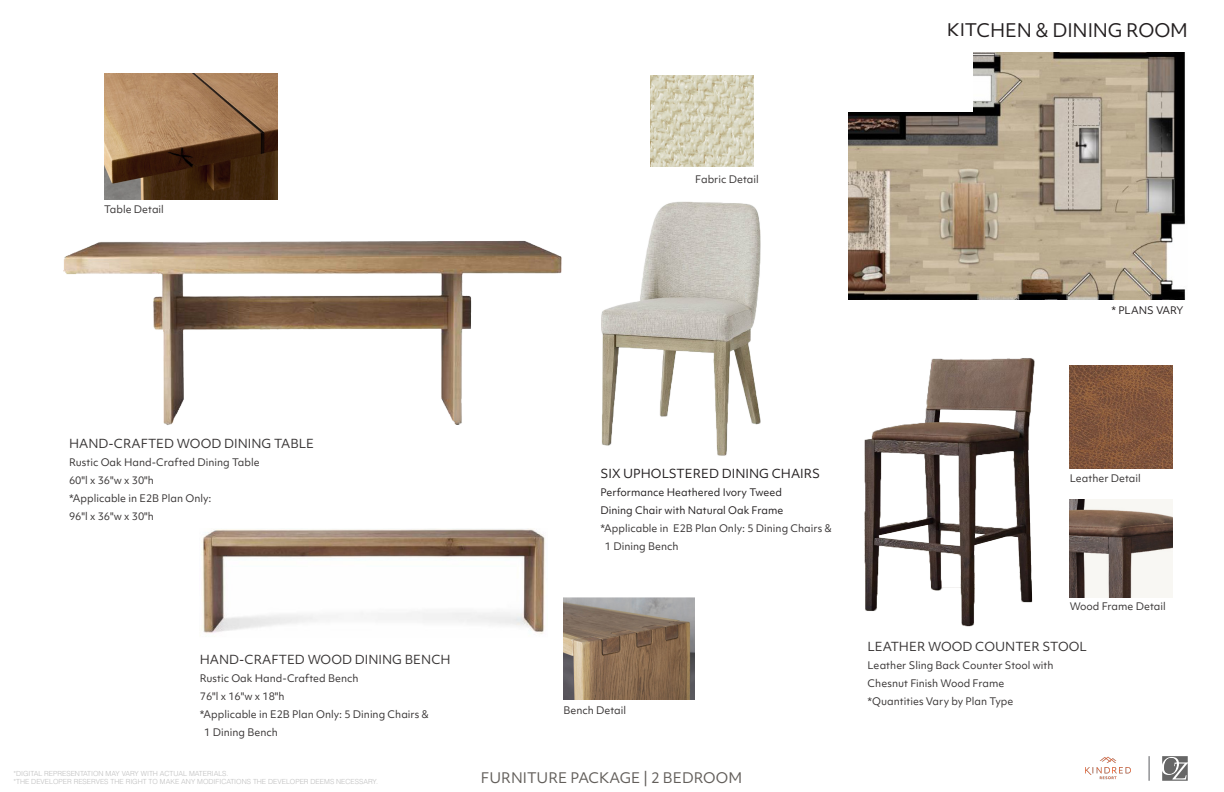
<style>
.page{position:relative;width:1224px;height:792px;background:#fff}
.page>*{position:absolute;margin:0;border:0;box-sizing:border-box;transform-origin:0 0}
.t1{font:18px "Objektiv Mk 1";letter-spacing:-.01em;color:#231f20}
.t2{font:14px "Objektiv Mk 1";color:#625e5a}
.t3{font:12px "Objektiv Mk 1";color:#373434}
.t4{font:12px "Objektiv Mk 1";color:#231f20}
.t5{font:10px "Objektiv Mk 1";color:#373434}
.t6{font:10px "Objektiv Mk 1";color:#231f20}
.t7{font:300 7px/7.8px "Helvetica LT Std";color:#bebebe}
</style>
<div class="page">
<img style="left:849px;top:53px;width:337px;height:247px">
<div style="left:810px;top:36px;width:163px;height:75px;background:#fff"></div>
<img style="left:63px;top:168px;width:499px;height:257px">
<img style="left:601px;top:201px;width:160px;height:255px">
<img style="left:650px;top:76px;width:103px;height:90px">
<img style="left:864px;top:358px;width:171px;height:269px">
<img style="left:1070px;top:500px;width:103px;height:98px">
<img style="left:1070px;top:365px;width:103px;height:104px">
<img style="left:201px;top:528px;width:344px;height:106px">
<img style="left:563px;top:598px;width:132px;height:101px">
<img style="left:104px;top:74px;width:173px;height:125px">
<svg style="left:1163px;top:756px;width:24px;height:25px"></svg>
<svg style="left:1149px;top:756px;width:1px;height:25px"></svg>
<img style="left:1085px;top:756px;width:46px;height:24px">
<p class="t1" style="left:947px;top:18px;width:243px">KITCHEN &amp; DINING ROOM</p>
<p class="t5" style="left:104px;top:202px;width:61px">Table Detail</p>
<p class="t5" style="left:695px;top:172px;width:65px">Fabric Detail</p>
<p class="t6" style="left:1112px;top:303px;width:73px">* PLANS VARY</p>
<p class="t3" style="left:69px;top:435px;width:246px">HAND-CRAFTED WOOD DINING TABLE</p>
<p class="t5" style="left:69px;top:455px;width:192px">Rustic Oak Hand-Crafted Dining Table</p>
<p class="t5" style="left:69px;top:473px;width:86px">60"l x 36"w x 30"h</p>
<p class="t5" style="left:69px;top:491px;width:144px">*Applicable in E2B Plan Only:</p>
<p class="t5" style="left:69px;top:509px;width:86px">96"l x 36"w x 30"h</p>
<p class="t3" style="left:200px;top:651px;width:252px">HAND-CRAFTED WOOD DINING BENCH</p>
<p class="t5" style="left:200px;top:671px;width:160px">Rustic Oak Hand-Crafted Bench</p>
<p class="t5" style="left:200px;top:689px;width:86px">76"l x 16"w x 18"h</p>
<p class="t5" style="left:200px;top:707px;width:231px">*Applicable in E2B Plan Only: 5 Dining Chairs &amp;</p>
<p class="t5" style="left:204px;top:725px;width:75px">1 Dining Bench</p>
<p class="t4" style="left:600px;top:465px;width:221px">SIX UPHOLSTERED DINING CHAIRS</p>
<p class="t6" style="left:600px;top:485px;width:183px">Performance Heathered Ivory Tweed</p>
<p class="t6" style="left:600px;top:503px;width:184px">Dining Chair with Natural Oak Frame</p>
<p class="t5" style="left:600px;top:521px;width:233px">*Applicable in E2B Plan Only: 5 Dining Chairs &amp;</p>
<p class="t5" style="left:605px;top:539px;width:75px">1 Dining Bench</p>
<p class="t5" style="left:563px;top:703px;width:64px">Bench Detail</p>
<p class="t7" style="left:13px;top:770px;width:366px">*DIGITAL REPRESENTATION MAY VARY WITH ACTUAL MATERIALS.<br>*THE DEVELOPER RESERVES THE RIGHT TO MAKE ANY MODIFICATIONS THE DEVELOPER DEEMS NECESSARY.</p>
<h2 class="t2" style="left:481px;top:768px;width:263px">FURNITURE PACKAGE | 2 BEDROOM</h2>
<p class="t5" style="left:1070px;top:471px;width:73px">Leather Detail</p>
<p class="t5" style="left:1070px;top:599px;width:98px">Wood Frame Detail</p>
<p class="t3" style="left:868px;top:638px;width:221px">LEATHER WOOD COUNTER STOOL</p>
<p class="t5" style="left:868px;top:658px;width:187px">Leather Sling Back Counter Stool with</p>
<p class="t5" style="left:868px;top:676px;width:138px">Chesnut Finish Wood Frame</p>
<p class="t5" style="left:868px;top:694px;width:147px">*Quantities Vary by Plan Type</p>
</div>
